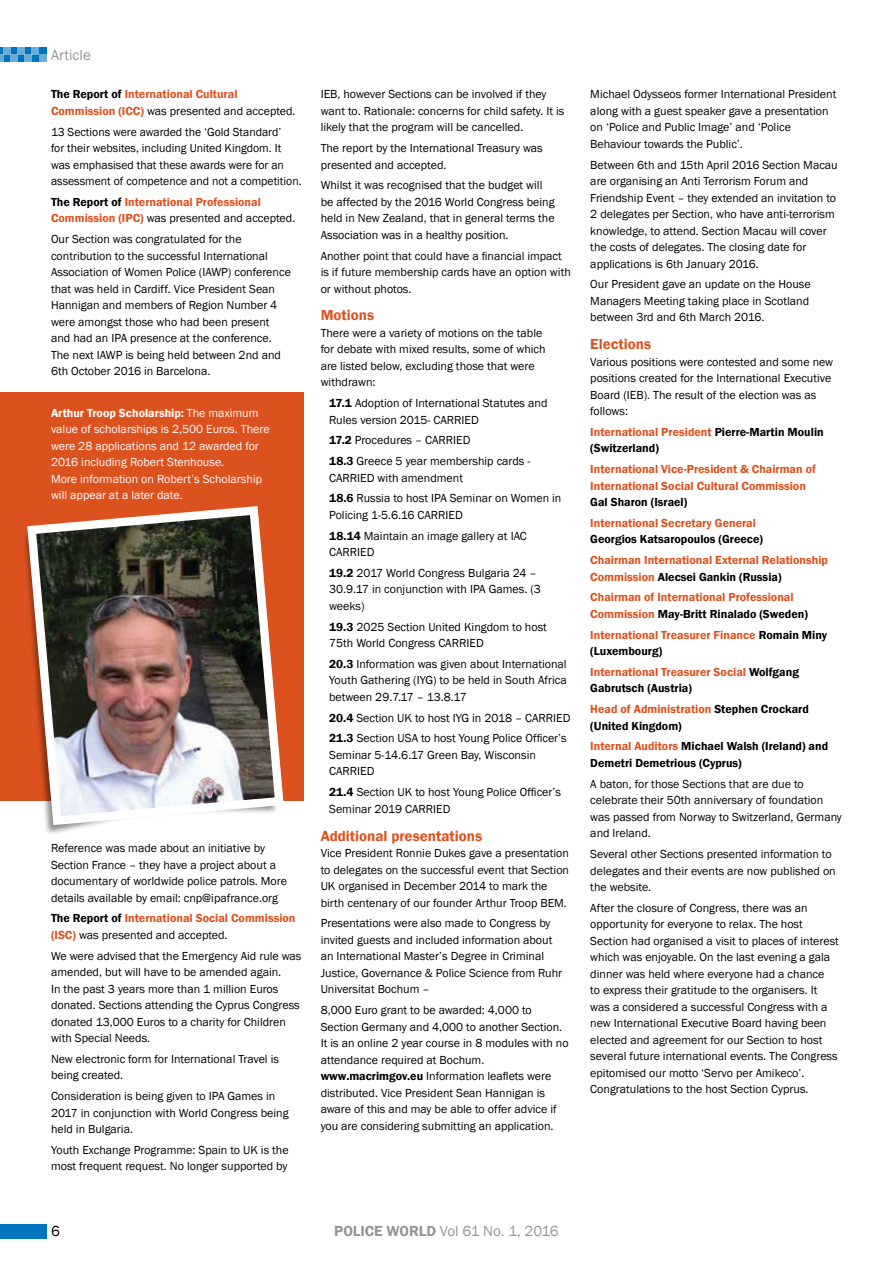
<style>
.page{position:relative;width:893px;height:1263px;background:#fff}
.page>*{position:absolute;margin:0;border:0;box-sizing:border-box;transform-origin:0 0}
.t1{font:600 15px "Franklin Gothic";color:#db521f}
.t2{font:15px "Franklin Gothic";letter-spacing:-.035em;color:#939598}
.t3{font:15px "Franklin Gothic";color:#939598}
.t4{font:15px "Franklin Gothic";color:#000}
.t5{font:12px/16.5px "Franklin Gothic";color:#000}
.t6{font:600 12px/16.5px "Franklin Gothic";color:#db521f}
.t7{font:600 12px/16.5px "Franklin Gothic";color:#000}
.t8{font:12px/16.5px "Franklin Gothic";color:#fff}
.s1{color:#000}
.s2{font-weight:400;color:#000}
.s3{font-weight:600}
.s4{color:#db521f}
</style>
<div class="page">
<div style="left:0;top:392px;width:303px;height:408px;background:#db521f"></div>
<div style="left:22px;top:511px;width:256px;height:325px;background:#fff"></div>
<img style="left:23px;top:506px;width:265px;height:324px">
<svg style="left:0;top:47px;width:46px;height:15px"></svg>
<div style="left:4px;top:47px;width:7px;height:8px;background:#68acd8"></div>
<div style="left:18px;top:47px;width:7px;height:8px;background:#68acd8"></div>
<div style="left:32px;top:47px;width:7px;height:8px;background:#68acd8"></div>
<svg style="left:0;top:55px;width:4px;height:7px"></svg>
<div style="left:11px;top:55px;width:7px;height:7px;background:#68acd8"></div>
<div style="left:25px;top:55px;width:7px;height:7px;background:#68acd8"></div>
<div style="left:39px;top:55px;width:7px;height:7px;background:#68acd8"></div>
<div style="left:0;top:1224px;width:46px;height:14px;background:#0074be"></div>
<p class="t3" style="left:51px;top:45px;width:41px">Article</p>
<p class="t6" style="left:51px;top:86px;width:246px"><span class="s1">The Report of</span> International Cultural<br>Commission (ICC) <span class="s2">was presented and accepted.</span></p>
<p class="t5" style="left:51px;top:124px;width:252px">13 Sections were awarded the ‘Gold Standard’<br>for their websites, including United Kingdom. It was emphasised that these awards were for an assessment of competence and not a competition.</p>
<p class="t6" style="left:51px;top:194px;width:246px"><span class="s1">The Report of</span> International Professional<br>Commission (IPC) <span class="s2">was presented and accepted.</span></p>
<p class="t5" style="left:51px;top:231px;width:241px">Our Section was congratulated for the contribution to the successful International Association of Women Police (IAWP) conference that was held in Cardiff. Vice President Sean Hannigan and members of Region Number 4 were amongst those who had been present and had an IPA presence at the conference.<br>The next IAWP is being held between 2nd and 6th October 2016 in Barcelona.</p>
<p class="t8" style="left:51px;top:405px;width:220px"><span class="s3">Arthur Troop Scholarship:</span> The maximum value of scholarships is 2,500 Euros. There were 28 applications and 12 awarded for 2016 including Robert Stenhouse.<br>More information on Robert’s Scholarship will appear at a later date.</p>
<p class="t5" style="left:51px;top:840px;width:238px">Reference was made about an initiative by Section France – they have a project about a documentary of worldwide police patrols. More details available by email: cnp@ipafrance.org</p>
<p class="t6" style="left:51px;top:910px;width:246px"><span class="s1">The Report of</span> International Social Commission (ISC) <span class="s2">was presented and accepted.</span></p>
<p class="t5" style="left:51px;top:947px;width:252px">We were advised that the Emergency Aid rule was amended, but will have to be amended again.<br>In the past 3 years more than 1 million Euros donated. Sections attending the Cyprus Congress donated 13,000 Euros to a charity for Children with Special Needs.</p>
<p class="t5" style="left:51px;top:1051px;width:229px">New electronic form for International Travel is being created.</p>
<p class="t5" style="left:51px;top:1088px;width:239px">Consideration is being given to IPA Games in<br>2017 in conjunction with World Congress being held in Bulgaria.</p>
<p class="t5" style="left:51px;top:1142px;width:239px">Youth Exchange Programme: Spain to UK is the most frequent request. No longer supported by</p>
<p class="t5" style="left:321px;top:86px;width:245px">IEB, however Sections can be involved if they want to. Rationale: concerns for child safety. It is likely that the program will be cancelled.</p>
<p class="t5" style="left:321px;top:140px;width:224px">The report by the International Treasury was presented and accepted.</p>
<p class="t5" style="left:321px;top:177px;width:235px">Whilst it was recognised that the budget will be affected by the 2016 World Congress being held in New Zealand, that in general terms the Association was in a healthy position.</p>
<p class="t5" style="left:321px;top:248px;width:252px">Another point that could have a financial impact is if future membership cards have an option with or without photos.</p>
<p class="t1" style="left:321px;top:306px;width:55px">Motions</p>
<p class="t5" style="left:321px;top:325px;width:227px">There were a variety of motions on the table for debate with mixed results, some of which are listed below, excluding those that were withdrawn:</p>
<p class="t5" style="left:329px;top:395px;width:220px"><span class="s3">17.1</span> Adoption of International Statutes and<br>Rules version 2015- CARRIED</p>
<p class="t5" style="left:329px;top:430px;width:203px;line-height:20.7px"><span class="s3">17.2</span> Procedures – CARRIED<br><span class="s3">18.3</span> Greece 5 year membership cards -</p>
<p class="t5" style="left:329px;top:468px;width:234px;line-height:20.7px">CARRIED with amendment<br><span class="s3">18.6</span> Russia to host IPA Seminar on Women in</p>
<p class="t5" style="left:329px;top:505px;width:199px;line-height:20.7px">Policing 1-5.6.16 CARRIED<br><span class="s3">18.14</span> Maintain an image gallery at IAC</p>
<p class="t5" style="left:329px;top:542px;width:209px;line-height:20.7px">CARRIED<br><span class="s3">19.2</span> 2017 World Congress Bulgaria 24 –</p>
<p class="t5" style="left:329px;top:581px;width:213px">30.9.17 in conjunction with IPA Games. (3 weeks)</p>
<p class="t5" style="left:329px;top:619px;width:219px"><span class="s3">19.3</span> 2025 Section United Kingdom to host<br>75th World Congress CARRIED</p>
<p class="t5" style="left:329px;top:656px;width:239px;text-align:justify"><span class="s3">20.3</span> Information was given about International Youth Gathering (IYG) to be held in South Africa between 29.7.17 – 13.8.17</p>
<p class="t5" style="left:329px;top:708px;width:243px;line-height:20.7px"><span class="s3">20.4</span> Section UK to host IYG in 2018 – CARRIED<br><span class="s3">21.3</span> Section USA to host Young Police Officer’s</p>
<p class="t5" style="left:329px;top:747px;width:208px">Seminar 5-14.6.17 Green Bay, Wisconsin<br>CARRIED</p>
<p class="t5" style="left:329px;top:784px;width:233px"><span class="s3">21.4</span> Section UK to host Young Police Officer’s<br>Seminar 2019 CARRIED</p>
<p class="t1" style="left:321px;top:826px;width:163px">Additional presentations</p>
<p class="t5" style="left:321px;top:845px;width:250px">Vice President Ronnie Dukes gave a presentation to delegates on the successful event that Section UK organised in December 2014 to mark the birth centenary of our founder Arthur Troop BEM.</p>
<p class="t5" style="left:321px;top:915px;width:243px">Presentations were also made to Congress by invited guests and included information about an International Master’s Degree in Criminal Justice, Governance &amp; Police Science from Ruhr Universitat Bochum –</p>
<p class="t5" style="left:321px;top:1002px;width:249px">8,000 Euro grant to be awarded: 4,000 to Section Germany and 4,000 to another Section.<br>It is an online 2 year course in 8 modules with no attendance required at Bochum. <span class="s3">www.macrimgov.eu</span> Information leaflets were distributed. Vice President Sean Hannigan is aware of this and may be able to offer advice if you are considering submitting an application.</p>
<p class="t5" style="left:590px;top:86px;width:248px">Michael Odysseos former International President along with a guest speaker gave a presentation on ‘Police and Public Image’ and ‘Police Behaviour towards the Public’.</p>
<p class="t5" style="left:590px;top:157px;width:249px">Between 6th and 15th April 2016 Section Macau are organising an Anti Terrorism Forum and Friendship Event – they extended an invitation to 2 delegates per Section, who have anti-terrorism knowledge, to attend. Section Macau will cover the costs of delegates. The closing date for applications is 6th January 2016.</p>
<p class="t5" style="left:590px;top:276px;width:222px">Our President gave an update on the House<br>Managers Meeting taking place in Scotland between 3rd and 6th March 2016.</p>
<p class="t1" style="left:590px;top:335px;width:62px">Elections</p>
<p class="t5" style="left:590px;top:354px;width:244px">Various positions were contested and some new positions created for the International Executive Board (IEB). The result of the election was as follows:</p>
<p class="t7" style="left:590px;top:424px;width:235px"><span class="s4">International President</span> Pierre-Martin Moulin (Switzerland)</p>
<p class="t6" style="left:590px;top:461px;width:227px">International Vice-President &amp; Chairman of<br>International Social Cultural Commission</p>
<p class="t7" style="left:590px;top:494px;width:99px">Gal Sharon (Israel)</p>
<p class="t6" style="left:590px;top:515px;width:167px">International Secretary General</p>
<p class="t7" style="left:590px;top:531px;width:174px">Georgios Katsaropoulos (Greece)</p>
<p class="t6" style="left:590px;top:552px;width:239px">Chairman International External Relationship<br>Commission <span class="s1">Alecsei Gankin (Russia)</span></p>
<p class="t6" style="left:590px;top:589px;width:219px">Chairman of International Professional<br>Commission <span class="s1">May-Britt Rinalado (Sweden)</span></p>
<p class="t6" style="left:590px;top:627px;width:238px">International Treasurer Finance <span class="s1">Romain Miny (Luxembourg)</span></p>
<p class="t6" style="left:590px;top:664px;width:210px">International Treasurer Social <span class="s1">Wolfgang<br>Gabrutsch (Austria)</span></p>
<p class="t7" style="left:590px;top:701px;width:220px"><span class="s4">Head of Administration</span> Stephen Crockard (United Kingdom)</p>
<p class="t7" style="left:590px;top:738px;width:239px"><span class="s4">Internal Auditors</span> Michael Walsh (Ireland) and<br>Demetri Demetrious (Cyprus)</p>
<p class="t5" style="left:590px;top:776px;width:253px">A baton, for those Sections that are due to celebrate their 50th anniversary of foundation was passed from Norway to Switzerland, Germany and Ireland.</p>
<p class="t5" style="left:590px;top:846px;width:247px">Several other Sections presented information to delegates and their events are now published on the website.</p>
<p class="t5" style="left:590px;top:900px;width:250px">After the closure of Congress, there was an opportunity for everyone to relax. The host Section had organised a visit to places of interest which was enjoyable. On the last evening a gala dinner was held where everyone had a chance<br>to express their gratitude to the organisers. It was a considered a successful Congress with a new International Executive Board having been elected and agreement for our Section to host several future international events. The Congress epitomised our motto ‘Servo per Amikeco’.<br>Congratulations to the host Section Cyprus.</p>
<p class="t4" style="left:51px;top:1221px;width:10px">6</p>
<p class="t2" style="left:334px;top:1221px;width:226px"><span class="s3">POLICE WORLD</span> Vol 61 No. 1, 2016</p>
</div>
